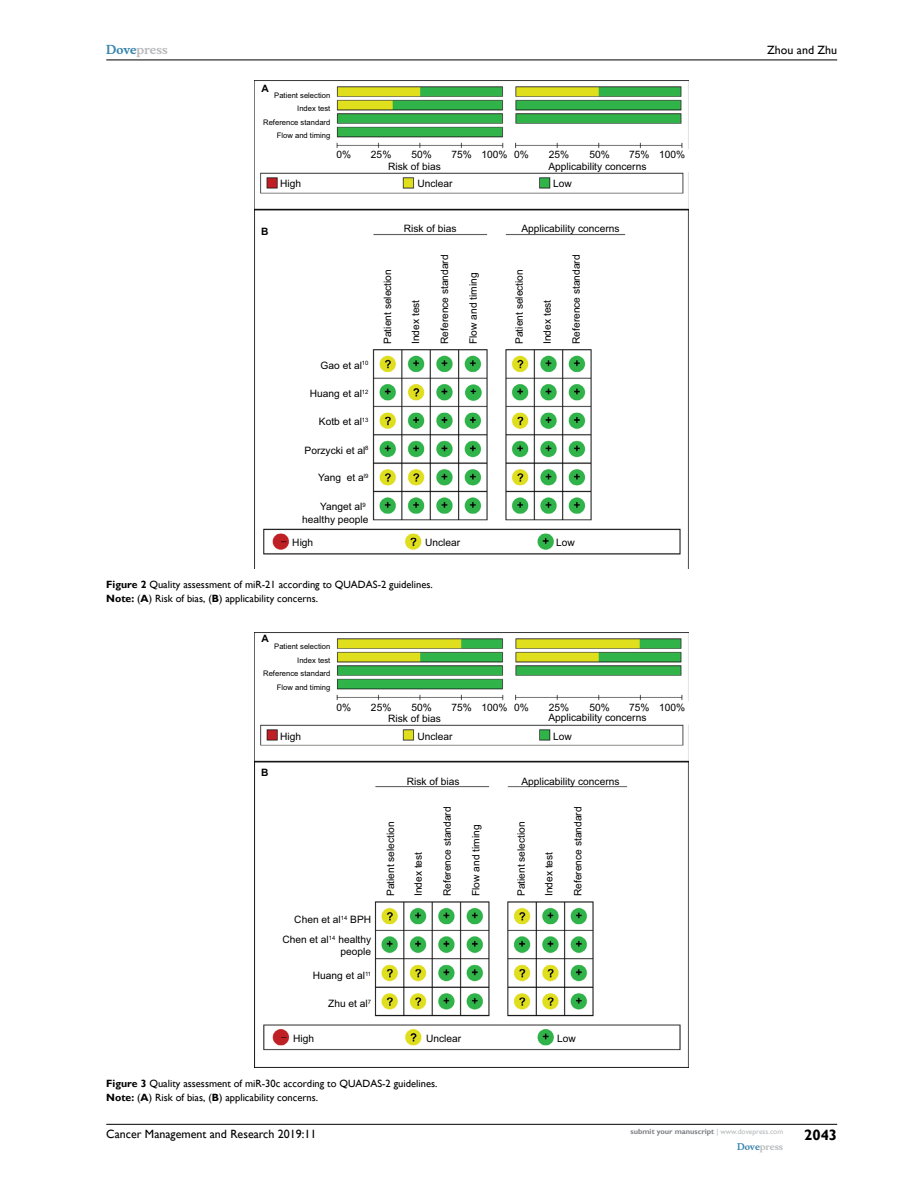
<style>
.page{position:relative;width:918px;height:1188px;background:#fff}
.page>*{position:absolute;margin:0;border:0;box-sizing:border-box;transform-origin:0 0}
.t1{font:700 15px "Gill Sans";color:#000}
.t2{font:12px "Gill Sans";color:#000}
.t3{font:700 12px "Musee";color:#b8babc}
.t4{font:10.5px/13.5px "Gill Sans";color:#000}
.t5{font:10.2px/12.3px "Arial";color:#000;text-align:right}
.t6{font:700 10.2px "Arial";color:#000}
.t7{font:700 9px "Musee";color:#b8babc}
.t8{font:7.65px/13.5px "Arial";color:#000;text-align:right}
.t9{font:700 7.5px "Gill Sans";color:#808285}
.s1{color:#3785ad}
.s2{font-weight:700}
.s3{font-weight:400;color:#b8babc}
</style>
<div class="page">
<hr style="left:106px;top:1124px;width:731px;height:1px;background:#000">
<hr style="left:106px;top:60px;width:731px;height:1px;background:#000">
<img style="left:255px;top:81px;width:434px;height:488px">
<div style="left:465px;top:384px;width:17px;height:17px;background:#2fb44a;border-radius:50%"></div>
<img style="left:255px;top:633px;width:434px;height:435px">
<p class="t3" style="left:106px;top:43px;width:63px"><span class="s1">Dove</span>press</p>
<p class="t6" style="left:261px;top:81px;width:9px">A</p>
<p class="t8" style="left:263px;top:88px;width:69px">Patient selection<br>Index test<br>Reference standard<br>Flow and timing</p>
<p class="t5" style="left:336px;top:148px;width:16px">0%</p>
<p class="t5" style="left:371px;top:148px;width:22px">25%</p>
<p class="t5" style="left:412px;top:148px;width:22px">50%</p>
<p class="t5" style="left:451px;top:148px;width:79px">75% 100% 0%</p>
<p class="t5" style="left:549px;top:148px;width:22px">25%</p>
<p class="t5" style="left:589px;top:148px;width:22px">50%</p>
<p class="t5" style="left:629px;top:148px;width:57px">75% 100%</p>
<p class="t5" style="left:388px;top:160px;width:54px">Risk of bias</p>
<p class="t5" style="left:548px;top:160px;width:100px">Applicability concerns</p>
<p class="t5" style="left:280px;top:177px;width:22px">High</p>
<p class="t5" style="left:417px;top:177px;width:37px">Unclear</p>
<p class="t5" style="left:553px;top:177px;width:20px">Low</p>
<p class="t6" style="left:261px;top:224px;width:9px">B</p>
<p class="t5" style="left:404px;top:222px;width:54px">Risk of bias</p>
<p class="t5" style="left:321px;top:359px;width:50px">Gao et al<sup>10</sup></p>
<p class="t5" style="left:310px;top:387px;width:60px">Huang et al<sup>12</sup></p>
<p class="t5" style="left:319px;top:415px;width:51px">Kotb et al<sup>13</sup></p>
<p class="t5" style="left:305px;top:444px;width:65px">Porzycki et al<sup>8</sup></p>
<p class="t5" style="left:318px;top:471px;width:52px">Yang et a<sup>l9</sup></p>
<p class="t5" style="left:302px;top:501px;width:68px">Yanget al<sup>9 </sup>healthy people</p>
<p class="t5" style="left:382px;top:344px;width:76px;rotate:-90deg">Patient selection</p>
<p class="t5" style="left:409px;top:344px;width:46px;rotate:-90deg">Index test</p>
<p class="t5" style="left:438px;top:344px;width:91px;rotate:-90deg">Reference standard</p>
<p class="t5" style="left:292px;top:536px;width:22px">High</p>
<p class="t5" style="left:425px;top:536px;width:37px">Unclear</p>
<p class="t5" style="left:467px;top:344px;width:73px;rotate:-90deg">Flow and timing</p>
<p class="t6" style="left:470px;top:385px;width:7px">+</p>
<p class="t5" style="left:521px;top:222px;width:100px">Applicability concerns</p>
<p class="t5" style="left:513px;top:344px;width:76px;rotate:-90deg">Patient selection</p>
<p class="t5" style="left:541px;top:344px;width:46px;rotate:-90deg">Index test</p>
<p class="t5" style="left:570px;top:344px;width:91px;rotate:-90deg">Reference standard</p>
<p class="t5" style="left:556px;top:536px;width:20px">Low</p>
<p class="t4" style="left:106px;top:578px;width:328px"><span class="s2">Figure 2</span> Quality assessment of miR-21 according to QUADAS-2 guidelines.<br><span class="s2">Note:</span> (<span class="s2">A</span>) Risk of bias, (<span class="s2">B</span>) applicability concerns.</p>
<p class="t6" style="left:261px;top:631px;width:9px">A</p>
<p class="t8" style="left:263px;top:640px;width:69px">Patient selection<br>Index test<br>Reference standard<br>Flow and timing</p>
<p class="t5" style="left:336px;top:702px;width:16px">0%</p>
<p class="t5" style="left:371px;top:702px;width:22px">25%</p>
<p class="t5" style="left:412px;top:702px;width:22px">50%</p>
<p class="t5" style="left:451px;top:702px;width:79px">75% 100% 0%</p>
<p class="t5" style="left:549px;top:702px;width:22px">25%</p>
<p class="t5" style="left:589px;top:702px;width:22px">50%</p>
<p class="t5" style="left:629px;top:702px;width:57px">75% 100%</p>
<p class="t5" style="left:388px;top:712px;width:54px">Risk of bias</p>
<p class="t5" style="left:548px;top:712px;width:100px">Applicability concerns</p>
<p class="t6" style="left:261px;top:765px;width:9px">B</p>
<p class="t5" style="left:280px;top:730px;width:22px">High</p>
<p class="t5" style="left:417px;top:730px;width:37px">Unclear</p>
<p class="t5" style="left:553px;top:730px;width:20px">Low</p>
<p class="t5" style="left:282px;top:910px;width:90px;line-height:19.8px">Chen et al<sup>14</sup> BPH<br>Chen et al<sup>14</sup> healthy</p>
<p class="t5" style="left:341px;top:946px;width:32px">people</p>
<p class="t5" style="left:313px;top:969px;width:60px">Huang et al<sup>11</sup></p>
<p class="t5" style="left:328px;top:997px;width:44px">Zhu et al<sup>7</sup></p>
<p class="t5" style="left:384px;top:896px;width:76px;rotate:-90deg">Patient selection</p>
<p class="t5" style="left:407px;top:776px;width:54px">Risk of bias</p>
<p class="t5" style="left:412px;top:896px;width:46px;rotate:-90deg">Index test</p>
<p class="t5" style="left:441px;top:896px;width:91px;rotate:-90deg">Reference standard</p>
<p class="t5" style="left:470px;top:896px;width:73px;rotate:-90deg">Flow and timing</p>
<p class="t5" style="left:293px;top:1033px;width:22px">High</p>
<p class="t5" style="left:426px;top:1033px;width:37px">Unclear</p>
<p class="t5" style="left:521px;top:776px;width:100px">Applicability concerns</p>
<p class="t5" style="left:515px;top:896px;width:76px;rotate:-90deg">Patient selection</p>
<p class="t5" style="left:543px;top:896px;width:46px;rotate:-90deg">Index test</p>
<p class="t5" style="left:572px;top:896px;width:91px;rotate:-90deg">Reference standard</p>
<p class="t5" style="left:557px;top:1033px;width:20px">Low</p>
<p class="t4" style="left:106px;top:1077px;width:333px"><span class="s2">Figure 3</span> Quality assessment of miR-30c according to QUADAS-2 guidelines.<br><span class="s2">Note:</span> (<span class="s2">A</span>) Risk of bias, (<span class="s2">B</span>) applicability concerns.</p>
<p class="t2" style="left:767px;top:43px;width:72px">Zhou and Zhu</p>
<p class="t2" style="left:106px;top:1127px;width:212px">Cancer Management and Research 2019:11</p>
<p class="t9" style="left:631px;top:1127px;width:154px">submit your manuscript <span class="s3">| www.dovepress.com</span></p>
<p class="t7" style="left:737px;top:1141px;width:48px"><span class="s1">Dove</span>press</p>
<h1 class="t1" style="left:804px;top:1126px;width:35px">2043</h1>
</div>
